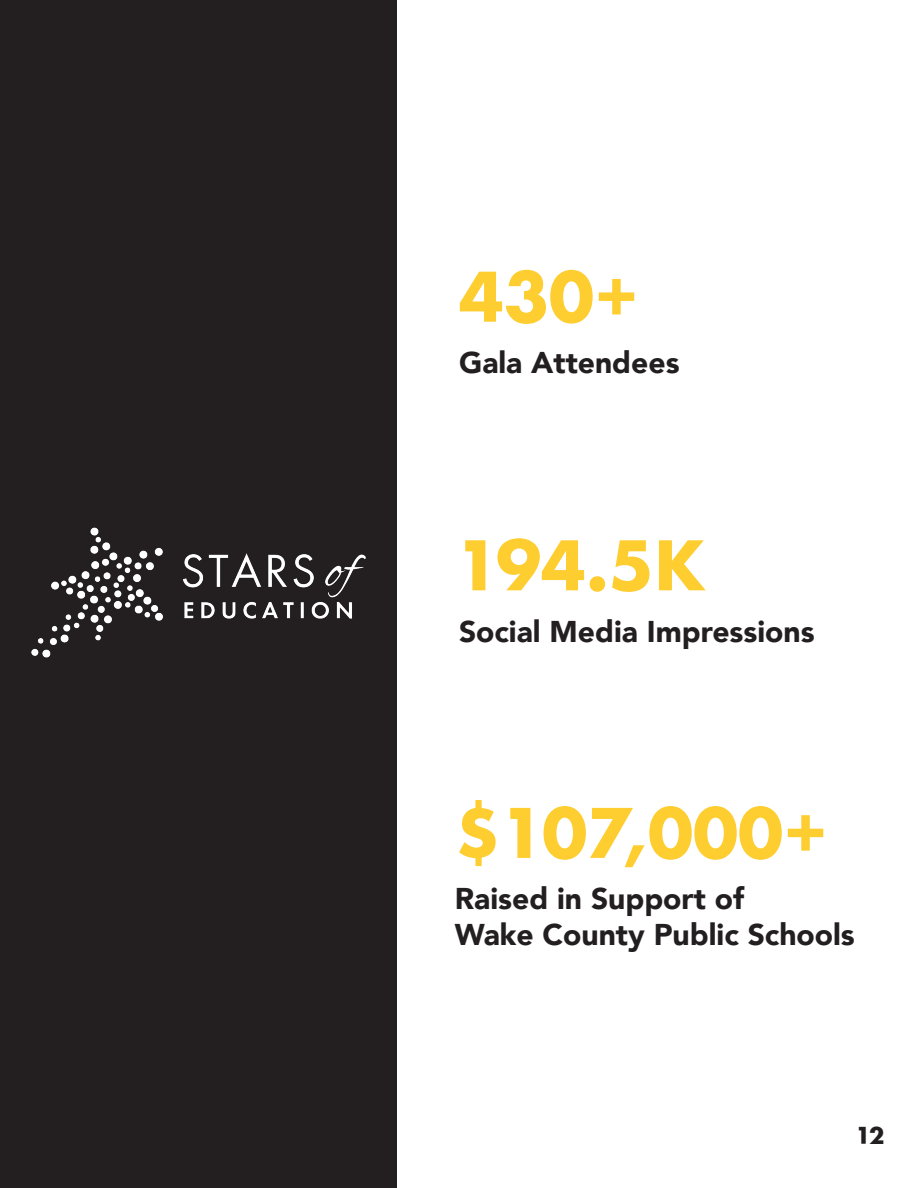
<style>
.page{position:relative;width:918px;height:1188px;background:#fff}
.page>*{position:absolute;margin:0;border:0;box-sizing:border-box;transform-origin:0 0}
.t1{font:800 75px "Function LH";color:#fecd2f}
.t2{font:900 30px/36px "Avenir";color:#231f20}
.t3{font:800 25.5px "Function LH";color:#231f20}
</style>
<div class="page">
<div style="left:0;top:0;width:396px;height:1188px;background:#231f20"></div>
<img style="left:31px;top:527px;width:335px;height:131px">
<p class="t1" style="left:459px;top:252px;width:181px">430+</p>
<p class="t2" style="left:459px;top:344px;width:222px">Gala Attendees</p>
<p class="t1" style="left:455px;top:521px;width:253px">194.5K</p>
<p class="t2" style="left:459px;top:612px;width:357px">Social Media Impressions</p>
<p class="t1" style="left:455px;top:789px;width:375px">$107,000+</p>
<p class="t2" style="left:455px;top:880px;width:401px">Raised in Support of<br>Wake County Public Schools</p>
<p class="t3" style="left:855px;top:1121px;width:31px">12</p>
</div>
